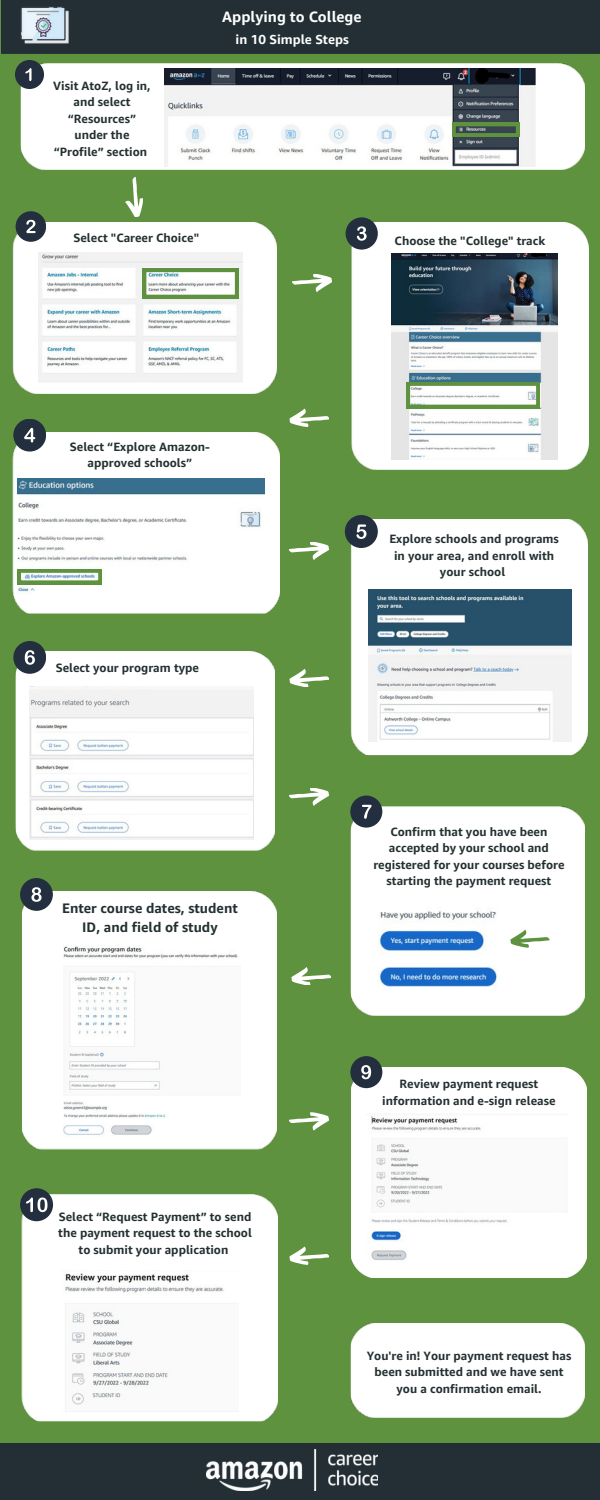
<style>
.page{position:relative;width:600px;height:1500px;background:#5f923f}
.page>*{position:absolute;margin:0;border:0;box-sizing:border-box;transform-origin:0 0}
.t1{font:700 15px "Amazon Ember";color:#fff}
.t2{font:700 13.7px/18.8px "Amazon Ember";color:#232f30;text-align:center}
.t3{font:700 13px "Amazon Ember";color:#fff}
.t4{font:700 12px/16.5px "Amazon Ember";color:#232f30;text-align:center}
</style>
<div class="page">
<div style="left:0;top:1444px;width:600px;height:56px;background:#232f35"></div>
<img style="left:207px;top:1450px;width:171px;height:41px">
<img style="left:16px;top:5px;width:55px;height:41px">
<div style="left:22px;top:1194px;width:256px;height:227px;background:#fff"></div>
<img style="left:63px;top:1270px;width:176px;height:143px">
<img style="left:20px;top:64px;width:565px;height:106px">
<img style="left:165px;top:69px;width:371px;height:97px">
<div style="left:13px;top:432px;width:266px;height:182px;background:#fff"></div>
<svg style="left:289px;top:409px;width:40px;height:17px"></svg>
<svg style="left:289px;top:542px;width:40px;height:18px"></svg>
<svg style="left:291px;top:967px;width:40px;height:18px"></svg>
<img style="left:17px;top:479px;width:248px;height:117px">
<img style="left:13px;top:222px;width:264px;height:172px">
<img style="left:39px;top:253px;width:204px;height:129px">
<img style="left:16px;top:652px;width:259px;height:199px">
<img style="left:30px;top:686px;width:223px;height:153px">
<div style="left:22px;top:891px;width:254px;height:259px;background:#fff"></div>
<img style="left:63px;top:945px;width:178px;height:192px">
<div style="left:352px;top:223px;width:237px;height:247px;background:#fff"></div>
<img style="left:391px;top:254px;width:166px;height:205px">
<div style="left:350px;top:519px;width:237px;height:237px;background:#fff"></div>
<img style="left:368px;top:589px;width:203px;height:152px">
<div style="left:351px;top:1067px;width:235px;height:211px;background:#fff"></div>
<img style="left:367px;top:1113px;width:200px;height:149px">
<div style="left:350px;top:806px;width:235px;height:209px;background:#fff"></div>
<img style="left:378px;top:904px;width:167px;height:83px">
<svg style="left:125px;top:177px;width:18px;height:40px"></svg>
<svg style="left:289px;top:1246px;width:40px;height:18px"></svg>
<div style="left:350px;top:1324px;width:235px;height:94px;background:#fff"></div>
<div style="left:13px;top:419px;width:33px;height:33px;background:#232f3e;border-radius:50%"></div>
<svg style="left:24px;top:428px;width:11px;height:14px"></svg>
<div style="left:13px;top:641px;width:33px;height:33px;background:#232f3e;border-radius:50%"></div>
<svg style="left:25px;top:650px;width:10px;height:15px"></svg>
<div style="left:15px;top:60px;width:29px;height:29px;background:#232f3e;border-radius:50%"></div>
<svg style="left:25px;top:68px;width:7px;height:13px"></svg>
<div style="left:16px;top:211px;width:30px;height:31px;background:#232f3e;border-radius:50%"></div>
<svg style="left:26px;top:220px;width:10px;height:13px"></svg>
<div style="left:20px;top:878px;width:33px;height:33px;background:#232f3e;border-radius:50%"></div>
<svg style="left:31px;top:887px;width:11px;height:15px"></svg>
<div style="left:350px;top:1056px;width:32px;height:32px;background:#232f3e;border-radius:50%"></div>
<svg style="left:361px;top:1065px;width:10px;height:14px"></svg>
<div style="left:350px;top:796px;width:32px;height:32px;background:#232f3e;border-radius:50%"></div>
<svg style="left:362px;top:805px;width:10px;height:14px"></svg>
<svg style="left:510px;top:930px;width:40px;height:17px"></svg>
<svg style="left:452px;top:123px;width:68px;height:14px"></svg>
<svg style="left:143px;top:268px;width:96px;height:30px"></svg>
<svg style="left:406px;top:382px;width:134px;height:26px"></svg>
<svg style="left:17px;top:569px;width:85px;height:15px"></svg>
<svg style="left:293px;top:274px;width:39px;height:18px"></svg>
<svg style="left:289px;top:669px;width:40px;height:18px"></svg>
<svg style="left:289px;top:788px;width:40px;height:18px"></svg>
<svg style="left:289px;top:1113px;width:40px;height:18px"></svg>
<div style="left:346px;top:217px;width:32px;height:33px;background:#232f3e;border-radius:50%"></div>
<svg style="left:357px;top:226px;width:10px;height:15px"></svg>
<div style="left:345px;top:515px;width:33px;height:33px;background:#232f3f;border-radius:50%"></div>
<svg style="left:356px;top:524px;width:11px;height:15px"></svg>
<div style="left:20px;top:1188px;width:33px;height:33px;background:#232f3e;border-radius:50%"></div>
<svg style="left:26px;top:1198px;width:21px;height:14px"></svg>
<p class="t4" style="left:53px;top:77px;width:99px">Visit AtoZ, log in, and select “Resources” under the “Profile” section</p>
<p class="t1" style="left:222px;top:7px;width:141px">Applying to College</p>
<p class="t3" style="left:236px;top:31px;width:115px">in 10 Simple Steps</p>
<p class="t4" style="left:73px;top:230px;width:127px">Select "Career Choice"</p>
<p class="t4" style="left:395px;top:232px;width:152px">Choose the "College" track</p>
<p class="t4" style="left:70px;top:438px;width:142px">Select “Explore Amazon&shy;approved schools”</p>
<p class="t4" style="left:56px;top:659px;width:145px">Select your program type</p>
<p class="t2" style="left:62px;top:898px;width:177px">Enter course dates, student<br>ID, and field of study</p>
<p class="t4" style="left:58px;top:1208px;width:195px">Select “Request Payment” to send the payment request to the school to submit your application</p>
<p class="t4" style="left:389px;top:530px;width:171px">Explore schools and programs in your area, and enroll with your school</p>
<p class="t4" style="left:373px;top:823px;width:193px">Confirm that you have been accepted by your school and registered for your courses before starting the payment request</p>
<p class="t4" style="left:382px;top:1075px;width:175px">Review payment request information and e-sign release</p>
<p class="t4" style="left:367px;top:1347px;width:206px">You're in! Your payment request has been submitted and we have sent you a confirmation email.</p>
</div>
